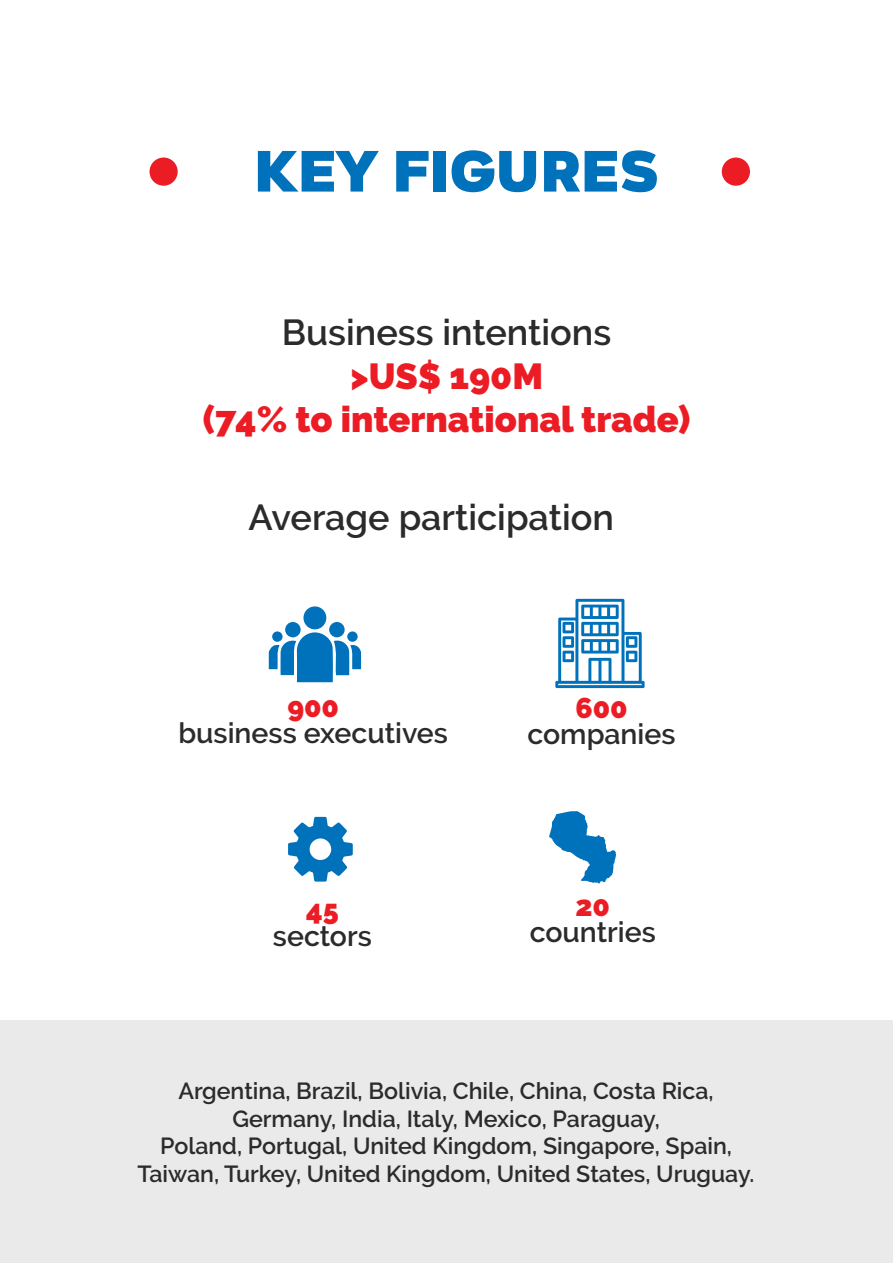
<style>
.page{position:relative;width:893px;height:1263px;background:#fff}
.page>*{position:absolute;margin:0;border:0;box-sizing:border-box;transform-origin:0 0}
.t1{font:55.5px "Gretaros";color:#0071bb}
.t2{font:600 36px "Raleway";color:#2b2b2b}
.t3{font:900 36px/43.3px "Raleway";color:#ec1c24;text-align:center}
.t4{font:600 28.5px "Raleway";color:#2b2b2b}
.t5{font:900 28.5px "Raleway";color:#ec1c24}
.t6{font:600 23.25px/27.9px "Raleway";color:#2b2b2b;text-align:center}
</style>
<div class="page">
<div style="left:0;top:1020px;width:893px;height:243px;background:#eaeaea"></div>
<div style="left:149px;top:158px;width:29px;height:28px;background:#ec1c24;border-radius:50%"></div>
<div style="left:722px;top:158px;width:28px;height:28px;background:#ec1c24;border-radius:50%"></div>
<svg style="left:269px;top:632px;width:92px;height:50px"></svg>
<div style="left:303px;top:606px;width:23px;height:23px;background:#0071bb;border-radius:50%"></div>
<div style="left:285px;top:622px;width:16px;height:15px;background:#0071bb;border-radius:50%"></div>
<div style="left:329px;top:622px;width:16px;height:15px;background:#0071bb;border-radius:50%"></div>
<div style="left:272px;top:631px;width:11px;height:11px;background:#0071bb;border-radius:50%"></div>
<div style="left:347px;top:631px;width:11px;height:11px;background:#0071bb;border-radius:50%"></div>
<svg style="left:555px;top:599px;width:90px;height:89px"></svg>
<svg style="left:288px;top:817px;width:65px;height:64px"></svg>
<svg style="left:549px;top:811px;width:67px;height:73px"></svg>
<h1 class="t1" style="left:255px;top:135px;width:406px">KEY FIGURES</h1>
<h2 class="t2" style="left:282px;top:312px;width:331px">Business intentions</h2>
<h2 class="t3" style="left:203px;top:354px;width:489px">&gt;US$ 190M<br>(74% to international trade)</h2>
<h2 class="t2" style="left:248px;top:497px;width:367px">Average participation</h2>
<p class="t5" style="left:287px;top:690px;width:53px">900</p>
<p class="t4" style="left:178px;top:716px;width:271px">business executives</p>
<p class="t5" style="left:306px;top:893px;width:34px">45</p>
<p class="t4" style="left:273px;top:919px;width:100px">sectors</p>
<p class="t5" style="left:575px;top:691px;width:54px">600</p>
<p class="t4" style="left:527px;top:718px;width:150px">companies</p>
<p class="t5" style="left:575px;top:889px;width:36px">20</p>
<p class="t4" style="left:530px;top:915px;width:128px">countries</p>
<p class="t6" style="left:138px;top:1076px;width:618px">Argentina, Brazil, Bolivia, Chile, China, Costa Rica, Germany, India, Italy, Mexico, Paraguay,<br>Poland, Portugal, United Kingdom, Singapore, Spain, Taiwan, Turkey, United Kingdom, United States, Uruguay.</p>
</div>
